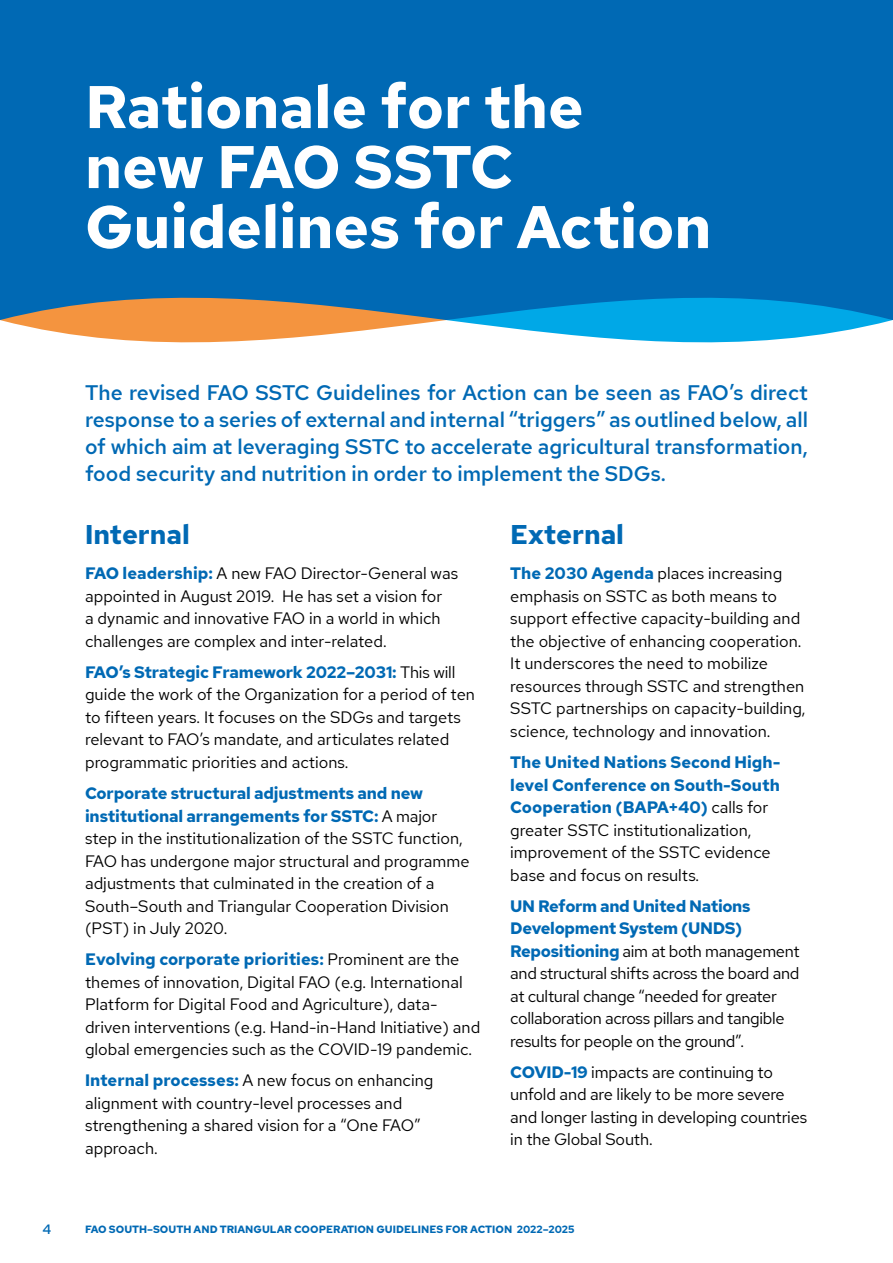
<style>
.page{position:relative;width:893px;height:1263px;background:#fff}
.page>*{position:absolute;margin:0;border:0;box-sizing:border-box;transform-origin:0 0}
.t1{font:700 60px/60px "Red Hat Text";color:#fff}
.t2{font:700 27px "Red Hat Text";color:#0069b4}
.t3{font:500 21px/27px "Red Hat Text";color:#0069b4;text-align:justify}
.t4{font:16.5px/22.5px "Red Hat Text";color:#000}
.t5{font:16.5px/22.5px "Red Hat Text";letter-spacing:-.02em;color:#000}
.t6{font:500 13.5px "Red Hat Text";color:#0069b4}
.t7{font:700 10.5px "Red Hat Text";color:#0069b4}
.s1{font-weight:700;color:#0069b4}
</style>
<div class="page">
<div style="left:0;top:0;width:893px;height:320px;background:#0069b4"></div>
<svg style="left:0;top:297px;width:892px;height:46px"></svg>
<h1 class="t1" style="left:85px;top:77px;width:628px">Rationale for the new FAO SSTC<br>Guidelines for Action</h1>
<p class="t3" style="left:85px;top:379px;width:724px">The revised FAO SSTC Guidelines for Action can be seen as FAO’s direct response to a series of external and internal “triggers” as outlined below, all of which aim at leveraging SSTC to accelerate agricultural transformation, food security and nutrition in order to implement the SDGs.</p>
<h2 class="t2" style="left:510px;top:517px;width:115px">External</h2>
<p class="t4" style="left:510px;top:562px;width:297px"><span class="s1">The 2030 Agenda</span> places increasing emphasis on SSTC as both means to support effective capacity-building and the objective of enhancing cooperation.<br>It underscores the need to mobilize resources through SSTC and strengthen SSTC partnerships on capacity-building, science, technology and innovation.</p>
<p class="t4" style="left:510px;top:751px;width:272px"><span class="s1">The United Nations Second High&shy;level Conference on South-South<br>Cooperation (BAPA+40)</span> calls for greater SSTC institutionalization, improvement of the SSTC evidence base and focus on results.</p>
<p class="t5" style="left:510px;top:894px;width:291px"><span class="s1">UN Reform and United Nations Development System (UNDS)<br>Repositioning</span> aim at both management and structural shifts across the board and at cultural change “needed for greater collaboration across pillars and tangible results for people on the ground”.</p>
<p class="t4" style="left:510px;top:1060px;width:299px"><span class="s1">COVID-19</span> impacts are continuing to unfold and are likely to be more severe and longer lasting in developing countries in the Global South.</p>
<h2 class="t2" style="left:85px;top:517px;width:106px">Internal</h2>
<p class="t4" style="left:85px;top:562px;width:375px"><span class="s1">FAO leadership:</span> A new FAO Director-General was appointed in August 2019. He has set a vision for<br>a dynamic and innovative FAO in a world in which challenges are complex and inter-related.</p>
<p class="t4" style="left:85px;top:661px;width:391px"><span class="s1">FAO’s Strategic Framework 2022–2031:</span> This will guide the work of the Organization for a period of ten to fifteen years. It focuses on the SDGs and targets relevant to FAO’s mandate, and articulates related programmatic priorities and actions.</p>
<p class="t4" style="left:85px;top:782px;width:386px"><span class="s1">Corporate structural adjustments and new institutional arrangements for SSTC:</span> A major step in the institutionalization of the SSTC function, FAO has undergone major structural and programme adjustments that culminated in the creation of a South–South and Triangular Cooperation Division (PST) in July 2020.</p>
<p class="t4" style="left:85px;top:948px;width:397px"><span class="s1">Evolving corporate priorities:</span> Prominent are the themes of innovation, Digital FAO (e.g. International Platform for Digital Food and Agriculture), data&shy;driven interventions (e.g. Hand-in-Hand Initiative) and global emergencies such as the COVID-19 pandemic.</p>
<p class="t4" style="left:85px;top:1069px;width:350px"><span class="s1">Internal processes:</span> A new focus on enhancing alignment with country-level processes and strengthening a shared vision for a “One FAO” approach.</p>
<p class="t6" style="left:43px;top:1220px;width:10px">4</p>
<p class="t7" style="left:85px;top:1222px;width:491px">FAO SOUTH–SOUTH AND TRIANGULAR COOPERATION GUIDELINES FOR ACTION 2022–2025</p>
</div>
